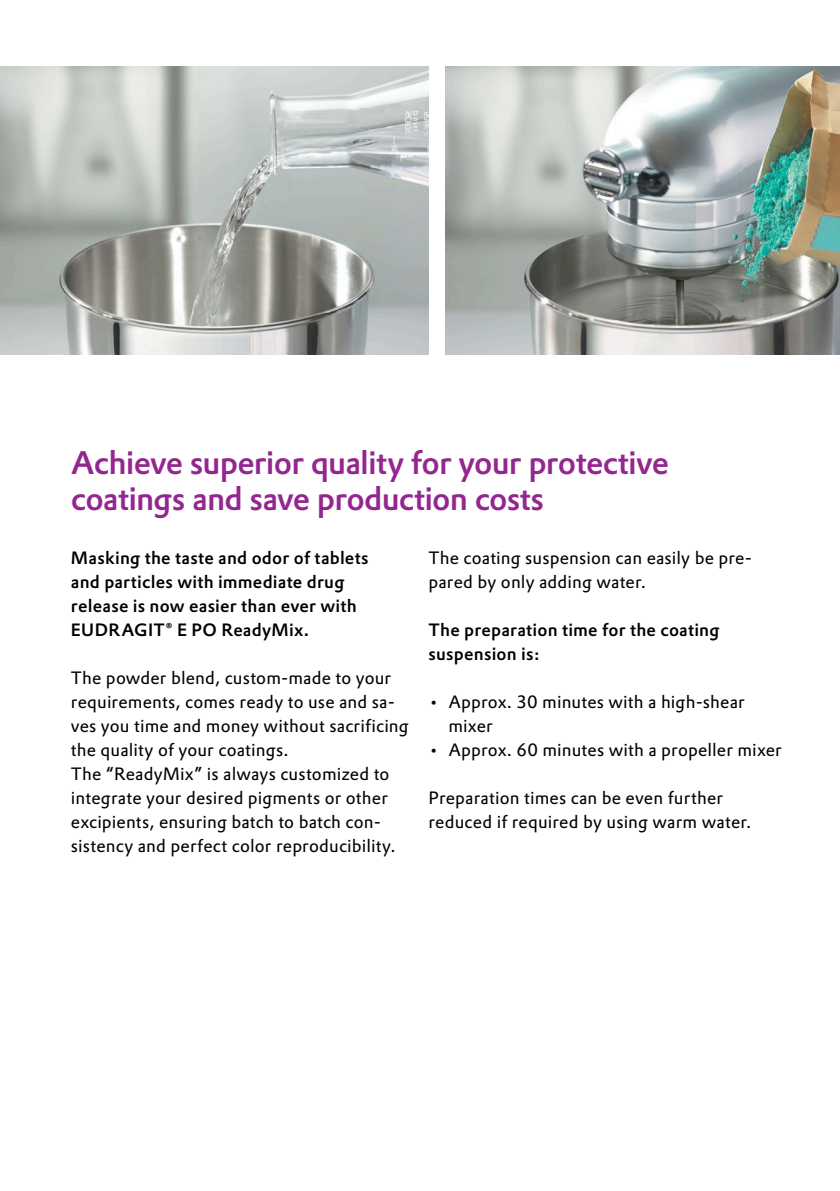
<style>
.page{position:relative;width:840px;height:1191px;background:#fff}
.page>*{position:absolute;margin:0;border:0;box-sizing:border-box;transform-origin:0 0}
.t1{font:500 32px/36px "Evonik Prokyon";letter-spacing:-.025em;color:#94268f}
.t2{font:17.6px/24px "Evonik Prokyon";letter-spacing:.01em;color:#000}
.t3{font:500 17.6px/24px "Evonik Prokyon";letter-spacing:.01em;color:#000}
.s1{font-weight:500}
</style>
<div class="page">
<img style="left:0;top:66px;width:428px;height:288px">
<img style="left:445px;top:66px;width:394px;height:288px">
<h1 class="t1" style="left:71px;top:442px;width:599px">Achieve superior quality for your protective coatings and save production costs</h1>
<p class="t2" style="left:428px;top:545px;width:325px">The coating suspension can easily be pre&shy;pared by only adding water.</p>
<p class="t3" style="left:428px;top:617px;width:292px">The preparation time for the coating suspension is:</p>
<p class="t2" style="left:448px;top:689px;width:298px;text-indent:-20px">• Approx. 30 minutes with a high-shear mixer</p>
<p class="t2" style="left:428px;top:737px;width:355px">• Approx. 60 minutes with a propeller mixer</p>
<p class="t2" style="left:428px;top:785px;width:324px">Preparation times can be even further reduced if required by using warm water.</p>
<p class="t3" style="left:71px;top:544px;width:299px">Masking the taste and odor of tablets and particles with immediate drug release is now easier than ever with<br>EUDRAGIT® E PO ReadyMix.</p>
<p class="t2" style="left:71px;top:665px;width:339px">The powder blend, custom-made to your requirements, comes ready to use and sa&shy;ves you time and money without sacrificing the quality of your coatings.<br>The <span class="s1">“</span>ReadyMix<span class="s1">”</span> is always customized to integrate your desired pigments or other excipients, ensuring batch to batch con&shy;sistency and perfect color reproducibility.</p>
</div>
